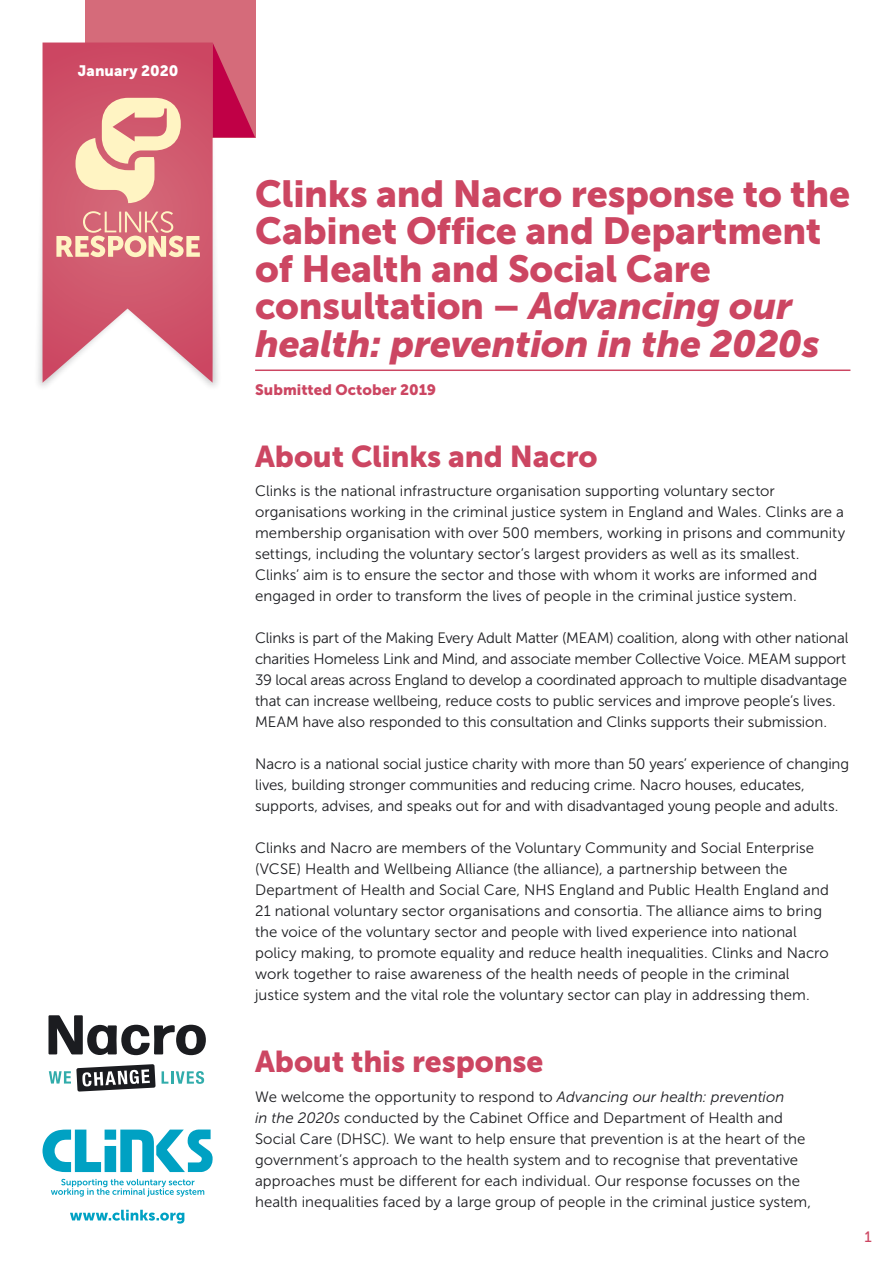
<style>
.page{position:relative;width:893px;height:1263px;background:#fff}
.page>*{position:absolute;margin:0;border:0;box-sizing:border-box;transform-origin:0 0}
.t1{font:37.5px/37.5px "Museo Sans 900";letter-spacing:-.005em;color:#cc4662}
.t2{font:30px "Museo Sans 900";letter-spacing:-.005em;color:#cc4662}
.t3{font:15px/21px "Museo Sans 300";color:#1b1c20}
.t4{font:15px "Museo Sans 900";letter-spacing:.005em;color:#cc4662}
.t5{font:15px "Museo Sans 900";letter-spacing:.005em;color:#fff}
.t6{font:15px "Museo Sans 500";color:#cc4662}
.s1{font-style:italic}
</style>
<div class="page">
<div style="left:85px;top:0;width:170px;height:137px;background:#d56b7a"></div>
<svg style="left:213px;top:44px;width:42px;height:93px"></svg>
<div style="left:33px;top:50px;width:189px;height:341px;background:#1b1c20;opacity:.25"></div>
<svg style="left:43px;top:43px;width:170px;height:340px;background:#d66e81"></svg>
<svg style="left:56px;top:211px;width:144px;height:46px;background:#e1948f"></svg>
<svg style="left:75px;top:98px;width:106px;height:105px;background:#e8aa9a"></svg>
<svg style="left:70px;top:1210px;width:114px;height:13px"></svg>
<svg style="left:51px;top:1179px;width:153px;height:18px"></svg>
<svg style="left:43px;top:1129px;width:170px;height:43px"></svg>
<hr style="left:255px;top:369px;width:595px;height:2px;background:#cc4662">
<svg style="left:49px;top:1015px;width:157px;height:40px"></svg>
<svg style="left:162px;top:1071px;width:42px;height:13px"></svg>
<svg style="left:49px;top:1064px;width:107px;height:27px"></svg>
<p class="t5" style="left:78px;top:62px;width:102px">January 2020</p>
<h1 class="t1" style="left:255px;top:175px;width:597px">Clinks and Nacro response to the<br>Cabinet Office and Department of Health and Social Care consultation – <span class="s1">Advancing our health: prevention in the 2020s</span></h1>
<p class="t4" style="left:255px;top:381px;width:183px">Submitted October 2019</p>
<h2 class="t2" style="left:255px;top:439px;width:344px">About Clinks and Nacro</h2>
<p class="t3" style="left:255px;top:481px;width:592px">Clinks is the national infrastructure organisation supporting voluntary sector organisations working in the criminal justice system in England and Wales. Clinks are a membership organisation with over 500 members, working in prisons and community settings, including the voluntary sector’s largest providers as well as its smallest.<br>Clinks’ aim is to ensure the sector and those with whom it works are informed and engaged in order to transform the lives of people in the criminal justice system.</p>
<p class="t3" style="left:255px;top:628px;width:595px">Clinks is part of the Making Every Adult Matter (MEAM) coalition, along with other national charities Homeless Link and Mind, and associate member Collective Voice. MEAM support 39 local areas across England to develop a coordinated approach to multiple disadvantage that can increase wellbeing, reduce costs to public services and improve people’s lives.<br>MEAM have also responded to this consultation and Clinks supports their submission.</p>
<p class="t3" style="left:255px;top:754px;width:596px">Nacro is a national social justice charity with more than 50 years’ experience of changing lives, building stronger communities and reducing crime. Nacro houses, educates, supports, advises, and speaks out for and with disadvantaged young people and adults.</p>
<p class="t3" style="left:255px;top:838px;width:575px">Clinks and Nacro are members of the Voluntary Community and Social Enterprise (VCSE) Health and Wellbeing Alliance (the alliance), a partnership between the Department of Health and Social Care, NHS England and Public Health England and 21 national voluntary sector organisations and consortia. The alliance aims to bring the voice of the voluntary sector and people with lived experience into national policy making, to promote equality and reduce health inequalities. Clinks and Nacro work together to raise awareness of the health needs of people in the criminal justice system and the vital role the voluntary sector can play in addressing them.</p>
<h2 class="t2" style="left:255px;top:1045px;width:290px">About this response</h2>
<p class="t3" style="left:255px;top:1086px;width:557px">We welcome the opportunity to respond to <span class="s1">Advancing our health: prevention<br>in the 2020s</span> conducted by the Cabinet Office and Department of Health and Social Care (DHSC). We want to help ensure that prevention is at the heart of the government’s approach to the health system and to recognise that preventative approaches must be different for each individual. Our response focusses on the health inequalities faced by a large group of people in the criminal justice system,</p>
<p class="t6" style="left:864px;top:1228px;width:9px">1</p>
</div>
